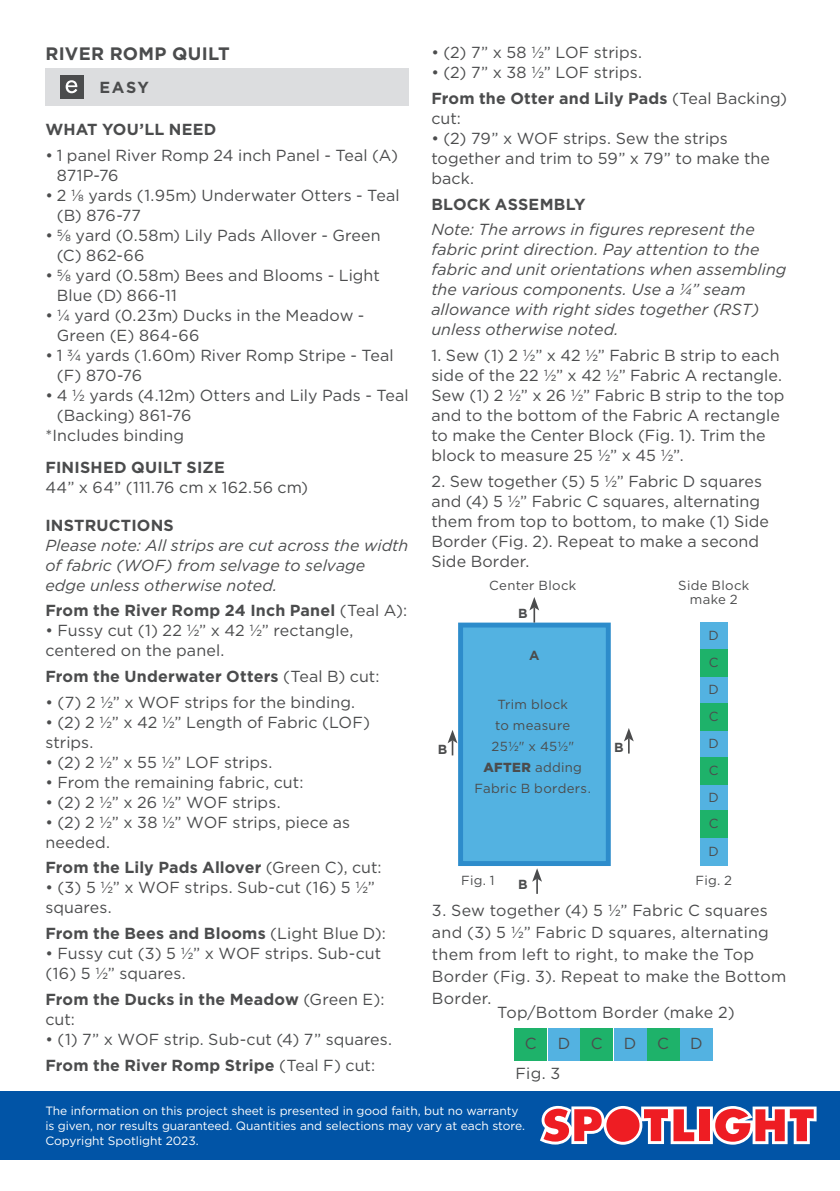
<style>
.page{position:relative;width:840px;height:1191px;background:#fff}
.page>*{position:absolute;margin:0;border:0;box-sizing:border-box;transform-origin:0 0}
.COPY{font:700 18px "Gotham";letter-spacing:.02em;color:#4b4c4d}
.COPY-2{font:16px/20px "Gotham";letter-spacing:.005em;color:#4b4c4d}
.COPY-3{font:700 16px/20px "Gotham";letter-spacing:.01em;color:#4b4c4d}
.COPY-4{font:italic 16px/20px "Gotham";letter-spacing:.005em;color:#4b4c4d}
.BULLET_POINT_COPY{font:italic 16px/20px "Gotham";color:#4b4c4d}
.BULLET_POINT_COPY-2{font:16px/20px "Gotham";letter-spacing:.01em;color:#4b4c4d}
.copy_subhead{font:700 16px "Gotham";letter-spacing:.015em;color:#4b4c4d}
.BULLET_POINT_COPY-3{font:13.2px "Gotham";letter-spacing:.02em;color:#4b4c4d}
.BULLET_POINT_COPY-4{font:700 13.2px "Gotham";color:#4b4c4d}
.t1{font:12px/15px "Gotham";letter-spacing:-.005em;color:#fff}
.s1{font-weight:700}
.s2{font-weight:700;font-style:normal}
.s3{font-weight:400}
.s4{font-weight:900}
</style>
<div class="page">
<div style="left:0;top:1090px;width:839px;height:69px;background:#0154a6"></div>
<svg style="left:540px;top:1106px;width:276px;height:38px;background:#c77183"></svg>
<div style="left:45px;top:68px;width:363px;height:37px;background:#dcdddf"></div>
<div style="left:60px;top:75px;width:23px;height:24px;background:#4b4c4d"></div>
<svg style="left:66px;top:80px;width:11px;height:13px"></svg>
<div style="left:458px;top:622px;width:152px;height:244px;background:#53b2e1;border:5px solid #2d8ccb"></div>
<svg style="left:529px;top:597px;width:10px;height:25px"></svg>
<svg style="left:624px;top:728px;width:9px;height:25px"></svg>
<svg style="left:447px;top:730px;width:10px;height:25px"></svg>
<svg style="left:532px;top:868px;width:9px;height:26px"></svg>
<div style="left:699px;top:622px;width:27px;height:27px;background:#53b2e1"></div>
<div style="left:699px;top:676px;width:27px;height:27px;background:#53b2e1"></div>
<div style="left:699px;top:730px;width:27px;height:27px;background:#53b2e1"></div>
<div style="left:699px;top:784px;width:27px;height:27px;background:#53b2e1"></div>
<div style="left:699px;top:838px;width:27px;height:27px;background:#53b2e1"></div>
<div style="left:699px;top:649px;width:27px;height:27px;background:#1eb26a"></div>
<div style="left:699px;top:703px;width:27px;height:27px;background:#1eb26a"></div>
<div style="left:699px;top:757px;width:27px;height:27px;background:#1eb26a"></div>
<div style="left:699px;top:810px;width:27px;height:28px;background:#1eb26a"></div>
<div style="left:547px;top:1028px;width:33px;height:33px;background:#53b2e1"></div>
<div style="left:613px;top:1028px;width:33px;height:33px;background:#53b2e1"></div>
<div style="left:679px;top:1028px;width:33px;height:33px;background:#53b2e1"></div>
<div style="left:514px;top:1028px;width:33px;height:33px;background:#1eb26a"></div>
<div style="left:580px;top:1028px;width:32px;height:33px;background:#1eb26a"></div>
<div style="left:646px;top:1028px;width:33px;height:33px;background:#1eb26a"></div>
<p class="COPY" style="left:45px;top:41px;width:186px">RIVER ROMP QUILT</p>
<p class="COPY-3" style="left:99px;top:77px;width:51px">EASY</p>
<p class="COPY-3" style="left:45px;top:119px;width:172px">WHAT YOU’LL NEED</p>
<p class="COPY-2" style="left:57px;top:145px;width:343px;text-indent:-11px">• 1 panel River Romp 24 inch Panel - Teal (A)<br>871P-76</p>
<p class="COPY-2" style="left:57px;top:185px;width:344px;text-indent:-11px">• 2 ⅛ yards (1.95m) Underwater Otters - Teal (B) 876-77</p>
<p class="COPY-2" style="left:57px;top:225px;width:325px;text-indent:-11px">• ⅝ yard (0.58m) Lily Pads Allover - Green (C) 862-66</p>
<p class="COPY-2" style="left:57px;top:265px;width:324px;text-indent:-11px">• ⅝ yard (0.58m) Bees and Blooms - Light<br>Blue (D) 866-11</p>
<p class="COPY-2" style="left:57px;top:305px;width:309px;text-indent:-11px">• ¼ yard (0.23m) Ducks in the Meadow -<br>Green (E) 864-66</p>
<p class="COPY-2" style="left:57px;top:345px;width:338px;text-indent:-11px">• 1 ¾ yards (1.60m) River Romp Stripe - Teal (F) 870-76</p>
<p class="COPY-2" style="left:57px;top:385px;width:353px;text-indent:-11px">• 4 ½ yards (4.12m) Otters and Lily Pads - Teal (Backing) 861-76</p>
<p class="BULLET_POINT_COPY-2" style="left:45px;top:425px;width:140px">*Includes binding</p>
<p class="BULLET_POINT_COPY-2" style="left:45px;top:457px;width:264px"><span class="s1">FINISHED QUILT SIZE<br></span>44” x 64” (111.76 cm x 162.56 cm)</p>
<p class="BULLET_POINT_COPY" style="left:45px;top:514px;width:364px"><span class="s2">INSTRUCTIONS<br></span>Please note: All strips are cut across the width of fabric (WOF) from selvage to selvage edge unless otherwise noted.</p>
<p class="COPY-3" style="left:45px;top:600px;width:363px">From the River Romp 24 Inch Panel <span class="s3">(Teal A):</span></p>
<p class="COPY-2" style="left:45px;top:620px;width:309px">• Fussy cut (1) 22 ½” x 42 ½” rectangle, centered on the panel.</p>
<p class="COPY-3" style="left:45px;top:666px;width:335px">From the Underwater Otters <span class="s3">(Teal B) cut:</span></p>
<p class="COPY-2" style="left:45px;top:691px;width:311px">• (7) 2 ½” x WOF strips for the binding.</p>
<p class="COPY-2" style="left:45px;top:711px;width:326px">• (2) 2 ½” x 42 ½” Length of Fabric (LOF) strips.</p>
<p class="COPY-2" style="left:45px;top:751px;width:228px">• (2) 2 ½” x 55 ½” LOF strips.</p>
<p class="COPY-2" style="left:45px;top:771px;width:259px">• From the remaining fabric, cut:</p>
<p class="COPY-2" style="left:45px;top:791px;width:236px">• (2) 2 ½” x 26 ½” WOF strips.</p>
<p class="COPY-2" style="left:45px;top:811px;width:306px">• (2) 2 ½” x 38 ½” WOF strips, piece as needed.</p>
<p class="COPY-3" style="left:45px;top:857px;width:337px">From the Lily Pads Allover <span class="s3">(Green C), cut:</span></p>
<p class="COPY-2" style="left:45px;top:877px;width:331px">• (3) 5 ½” x WOF strips. Sub-cut (16) 5 ½” squares.</p>
<p class="COPY-3" style="left:45px;top:923px;width:342px">From the Bees and Blooms <span class="s3">(Light Blue D):</span></p>
<p class="COPY-2" style="left:45px;top:943px;width:337px">• Fussy cut (3) 5 ½” x WOF strips. Sub-cut (16) 5 ½” squares.</p>
<p class="COPY-3" style="left:45px;top:989px;width:340px">From the Ducks in the Meadow <span class="s3">(Green E): cut:</span></p>
<p class="COPY-2" style="left:45px;top:1028px;width:348px">• (1) 7” x WOF strip. Sub-cut (4) 7” squares.</p>
<p class="COPY-3" style="left:45px;top:1054px;width:331px">From the River Romp Stripe <span class="s3">(Teal F) cut:</span></p>
<p class="COPY-2" style="left:431px;top:42px;width:212px">• (2) 7” x 58 ½” LOF strips.</p>
<p class="COPY-2" style="left:431px;top:62px;width:212px">• (2) 7” x 38 ½” LOF strips.</p>
<p class="COPY-3" style="left:431px;top:88px;width:357px">From the Otter and Lily Pads <span class="s3">(Teal Backing) cut:</span></p>
<p class="COPY-2" style="left:431px;top:128px;width:340px">• (2) 79” x WOF strips. Sew the strips together and trim to 59” x 79” to make the back.</p>
<p class="copy_subhead" style="left:431px;top:193px;width:156px">BLOCK ASSEMBLY</p>
<p class="COPY-4" style="left:431px;top:219px;width:356px">Note: The arrows in figures represent the fabric print direction. Pay attention to the fabric and unit orientations when assembling the various components. Use a ¼” seam allowance with right sides together (RST) unless otherwise noted.</p>
<p class="COPY-2" style="left:431px;top:345px;width:354px">1. Sew (1) 2 ½” x 42 ½” Fabric B strip to each side of the 22 ½” x 42 ½” Fabric A rectangle.<br>Sew (1) 2 ½” x 26 ½” Fabric B strip to the top and to the bottom of the Fabric A rectangle to make the Center Block (Fig. 1). Trim the block to measure 25 ½” x 45 ½”.</p>
<p class="COPY-2" style="left:431px;top:471px;width:339px">2. Sew together (5) 5 ½” Fabric D squares and (4) 5 ½” Fabric C squares, alternating them from top to bottom, to make (1) Side Border (Fig. 2). Repeat to make a second Side Border.</p>
<p class="BULLET_POINT_COPY-3" style="left:489px;top:577px;width:89px">Center Block</p>
<p class="BULLET_POINT_COPY-3" style="left:678px;top:577px;width:73px">Side Block</p>
<p class="BULLET_POINT_COPY-3" style="left:689px;top:591px;width:49px">make 2</p>
<p class="BULLET_POINT_COPY-4" style="left:517px;top:604px;width:11px">B</p>
<p class="BULLET_POINT_COPY-4" style="left:529px;top:646px;width:12px">A</p>
<p class="BULLET_POINT_COPY-3" style="left:497px;top:695px;width:72px">Trim block</p>
<p class="BULLET_POINT_COPY-3" style="left:495px;top:716px;width:77px">to measure</p>
<p class="BULLET_POINT_COPY-3" style="left:491px;top:738px;width:84px">25½" x 45½"</p>
<p class="BULLET_POINT_COPY-3" style="left:483px;top:759px;width:100px"><span class="s4">AFTER</span> adding</p>
<p class="BULLET_POINT_COPY-3" style="left:474px;top:780px;width:118px">Fabric B borders.</p>
<p class="BULLET_POINT_COPY-4" style="left:437px;top:741px;width:11px">B</p>
<p class="BULLET_POINT_COPY-4" style="left:613px;top:739px;width:11px">B</p>
<p class="BULLET_POINT_COPY-3" style="left:708px;top:627px;width:12px">D</p>
<p class="BULLET_POINT_COPY-3" style="left:708px;top:654px;width:11px">C</p>
<p class="BULLET_POINT_COPY-3" style="left:708px;top:680px;width:12px">D</p>
<p class="BULLET_POINT_COPY-3" style="left:708px;top:707px;width:11px">C</p>
<p class="BULLET_POINT_COPY-3" style="left:708px;top:734px;width:12px">D</p>
<p class="BULLET_POINT_COPY-3" style="left:708px;top:761px;width:11px">C</p>
<p class="BULLET_POINT_COPY-3" style="left:708px;top:788px;width:12px">D</p>
<p class="BULLET_POINT_COPY-3" style="left:708px;top:815px;width:11px">C</p>
<p class="BULLET_POINT_COPY-3" style="left:708px;top:842px;width:12px">D</p>
<p class="BULLET_POINT_COPY-3" style="left:461px;top:871px;width:35px">Fig. 1</p>
<p class="BULLET_POINT_COPY-3" style="left:695px;top:871px;width:38px">Fig. 2</p>
<p class="BULLET_POINT_COPY-4" style="left:517px;top:875px;width:11px">B</p>
<p class="COPY-2" style="left:431px;top:898px;width:356px;line-height:22px">3. Sew together (4) 5 ½” Fabric C squares and (3) 5 ½” Fabric D squares, alternating them from left to right, to make the Top Border (Fig. 3). Repeat to make the Bottom Border.</p>
<p class="BULLET_POINT_COPY-2" style="left:497px;top:1002px;width:239px">Top/Bottom Border (make 2)</p>
<p class="BULLET_POINT_COPY-2" style="left:524px;top:1033px;width:13px">C</p>
<p class="BULLET_POINT_COPY-2" style="left:557px;top:1033px;width:14px">D</p>
<p class="BULLET_POINT_COPY-2" style="left:590px;top:1033px;width:13px">C</p>
<p class="BULLET_POINT_COPY-2" style="left:623px;top:1033px;width:14px">D</p>
<p class="BULLET_POINT_COPY-2" style="left:656px;top:1033px;width:13px">C</p>
<p class="BULLET_POINT_COPY-2" style="left:689px;top:1033px;width:14px">D</p>
<p class="BULLET_POINT_COPY-2" style="left:515px;top:1063px;width:46px">Fig. 3</p>
<p class="t1" style="left:45px;top:1103px;width:481px">The information on this project sheet is presented in good faith, but no warranty is given, nor results guaranteed. Quantities and selections may vary at each store.<br>Copyright Spotlight 2023.</p>
</div>
